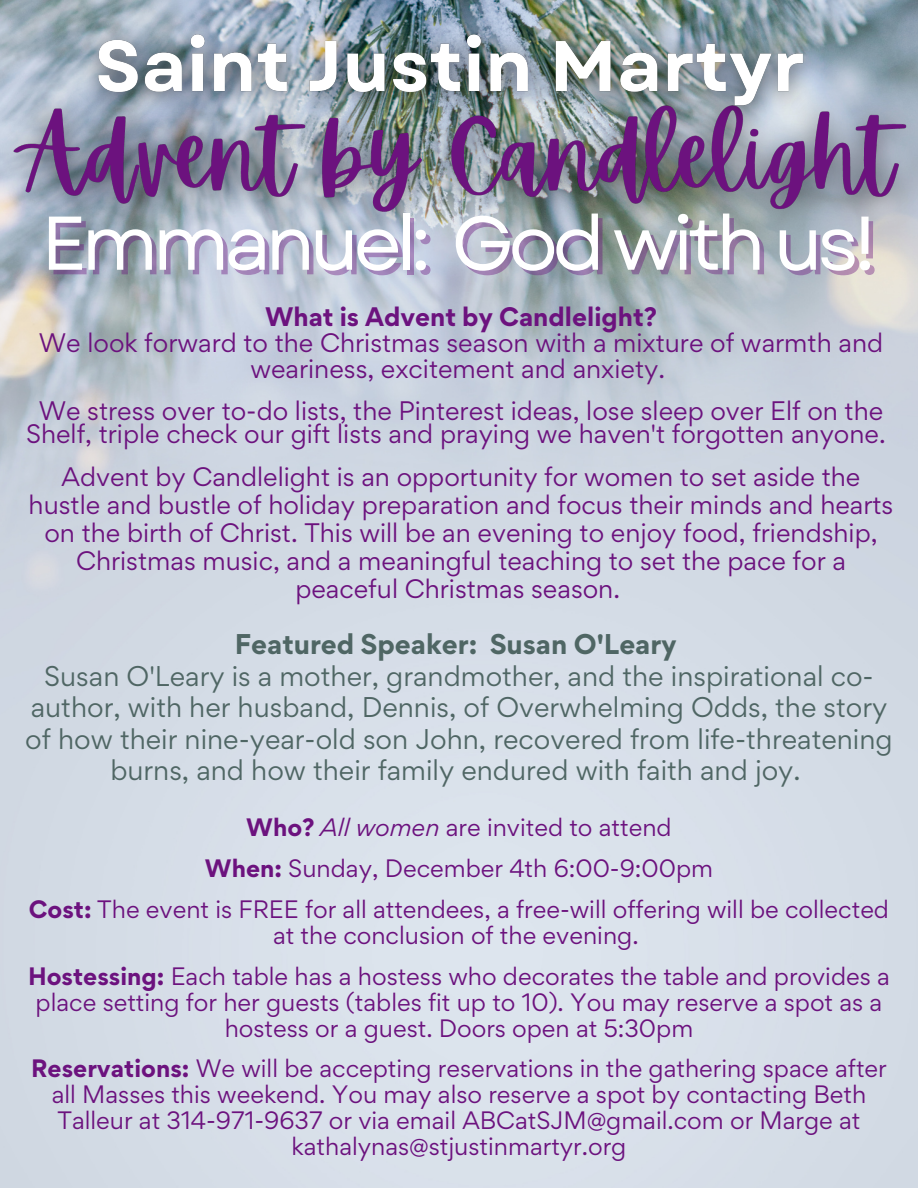
<style>
.page{position:relative;width:918px;height:1188px;background:#fff}
.page>*{position:absolute;margin:0;border:0;box-sizing:border-box;transform-origin:0 0}
.t1{font:75.9px "Garet";letter-spacing:-.075em;color:#fff}
.t2{font:25.5px/31.5px "Gordita";color:#4f6664;text-align:center}
.t3{font:700 25.5px "Gordita";color:#4f6664}
.t4{font:23.85px/27.9px "Gordita";color:#6c127e;text-align:center}
.t5{font:700 23.85px "Gordita";color:#6c127e}
.t6{font:22.5px/26px "Gordita";color:#6c127e;text-align:center}
.s1{font-weight:700}
.s2{font-style:italic}
</style>
<div class="page">
<img style="left:0;top:0;width:918px;height:1188px">
<img style="left:0;top:64px;width:918px;height:193px">
<img style="left:64px;top:0;width:772px;height:152px">
<h1 class="t1" style="left:41px;top:189px;width:837px">Emmanuel: God with us!</h1>
<p class="t5" style="left:265px;top:301px;width:393px">What is Advent by Candlelight?</p>
<p class="t4" style="left:39px;top:330px;width:846px;line-height:25.7px">We look forward to the Christmas season with a mixture of warmth and weariness, excitement and anxiety.</p>
<p class="t4" style="left:26px;top:399px;width:861px;line-height:23.4px">We stress over to-do lists, the Pinterest ideas, lose sleep over Elf on the<br>Shelf, triple check our gift lists and praying we haven't forgotten anyone.</p>
<p class="t4" style="left:29px;top:462px;width:866px">Advent by Candlelight is an opportunity for women to set aside the hustle and bustle of holiday preparation and focus their minds and hearts on the birth of Christ. This will be an evening to enjoy food, friendship, Christmas music, and a meaningful teaching to set the pace for a peaceful Christmas season.</p>
<p class="t3" style="left:235px;top:627px;width:444px">Featured Speaker: Susan O'Leary</p>
<p class="t2" style="left:25px;top:660px;width:869px">Susan O'Leary is a mother, grandmother, and the inspirational co&shy;author, with her husband, Dennis, of Overwhelming Odds, the story of how their nine-year-old son John, recovered from life-threatening burns, and how their family endured with faith and joy.</p>
<p class="t6" style="left:29px;top:807px;width:862px;line-height:41px"><span class="s1">Who?</span> <span class="s2">All women</span> are invited to attend<br><span class="s1">When:</span> Sunday, December 4th 6:00-9:00pm<br><span class="s1">Cost:</span> The event is FREE for all attendees, a free-will offering will be collected</p>
<p class="t6" style="left:28px;top:915px;width:863px;line-height:41px">at the conclusion of the evening.<br><span class="s1">Hostessing:</span> Each table has a hostess who decorates the table and provides a</p>
<p class="t6" style="left:36px;top:989px;width:848px">place setting for her guests (tables fit up to 10). You may reserve a spot as a hostess or a guest. Doors open at 5:30pm</p>
<p class="t6" style="left:31px;top:1055px;width:857px"><span class="s1">Reservations:</span> We will be accepting reservations in the gathering space after all Masses this weekend. You may also reserve a spot by contacting Beth Talleur at 314-971-9637 or via email ABCatSJM@gmail.com or Marge at kathalynas@stjustinmartyr.org</p>
</div>
